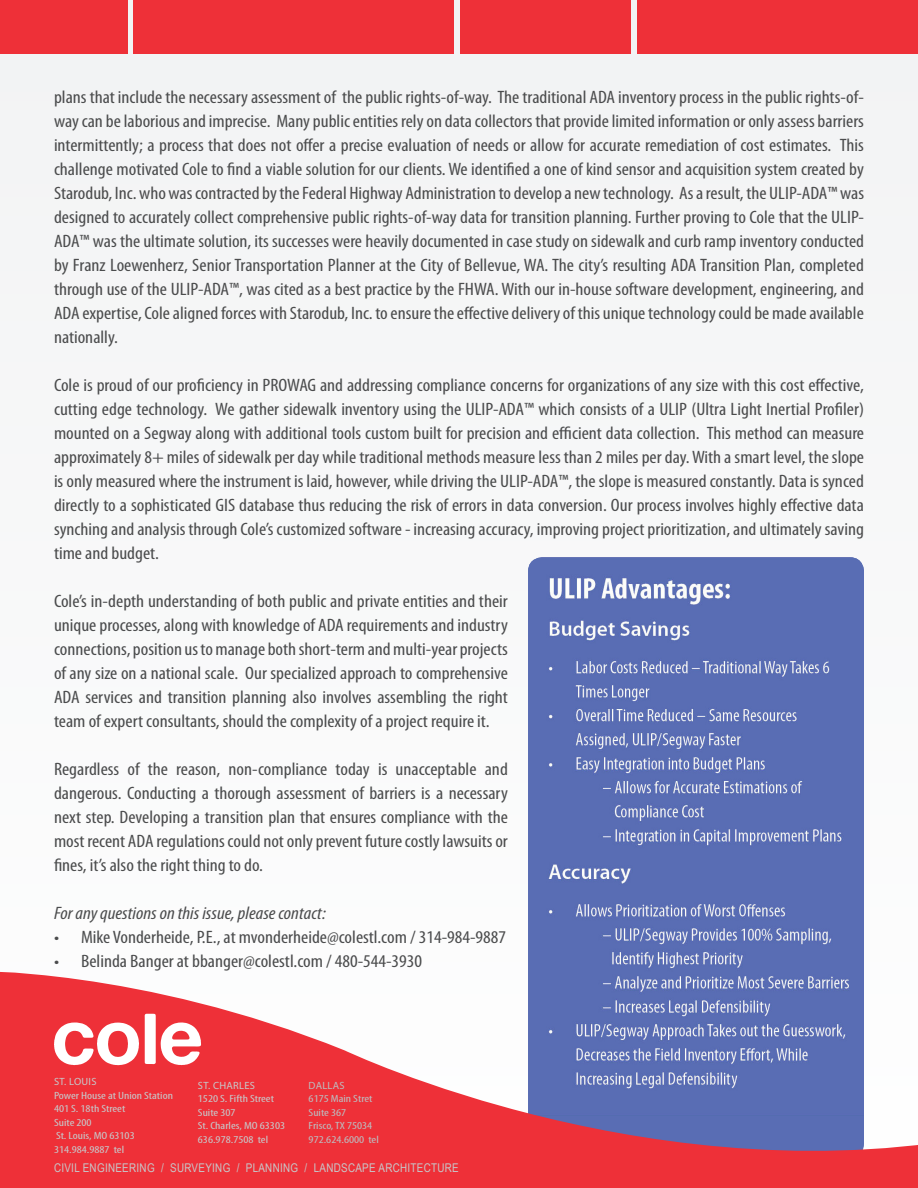
<style>
.page{position:relative;width:918px;height:1188px;background:#fff}
.page>*{position:absolute;margin:0;border:0;box-sizing:border-box;transform-origin:0 0}
.t1{font:condensed 18px/24px "Myriad Pro";color:#4b4c4d;text-align:justify;scale:1.1 1}
.t2{font:italic condensed 18px "Myriad Pro";color:#4b4c4d;scale:1.1 1}
.t3{font:12px "Arial Narrow";letter-spacing:.025em;color:#c7c8ca}
.Name{font:condensed 10.5px "Myriad Pro";color:#c7c8ca;scale:1.25 1}
.Name-2{font:condensed 10.5px "Myriad Pro";color:#bcbdc0;scale:1.25 1}
.t4{font:10.5px "Myriad Pro";letter-spacing:.025em;color:#c7c8ca}
.t5{font:10.5px "Myriad Pro";letter-spacing:.025em;color:#bcbdc0}
</style>
<div class="page">
<div style="left:0;top:0;width:918px;height:1167px;background:#f2f3f4"></div>
<div style="left:638px;top:0;width:280px;height:54px;background:#ee3038"></div>
<div style="left:0;top:0;width:127px;height:54px;background:#ee3038"></div>
<div style="left:134px;top:0;width:320px;height:54px;background:#ee3038"></div>
<div style="left:460px;top:0;width:171px;height:54px;background:#ee3038"></div>
<img style="left:528px;top:557px;width:336px;height:411px">
<svg style="left:0;top:968px;width:918px;height:220px"></svg>
<svg style="left:54px;top:1022px;width:85px;height:43px"></svg>
<svg style="left:145px;top:1014px;width:56px;height:51px"></svg>
<p class="t1" style="left:54px;top:85px;width:738px">plans that include the necessary assessment of the public rights-of-way. The traditional ADA inventory process in the public rights-of&shy;way can be laborious and imprecise. Many public entities rely on data collectors that provide limited information or only assess barriers intermittently; a process that does not offer a precise evaluation of needs or allow for accurate remediation of cost estimates. This challenge motivated Cole to find a viable solution for our clients. We identified a one of kind sensor and acquisition system created by Starodub, Inc. who was contracted by the Federal Highway Administration to develop a new technology. As a result, the ULIP-ADA™ was designed to accurately collect comprehensive public rights-of-way data for transition planning. Further proving to Cole that the ULIP-ADA™ was the ultimate solution, its successes were heavily documented in case study on sidewalk and curb ramp inventory conducted by Franz Loewenherz, Senior Transportation Planner at the City of Bellevue, WA. The city’s resulting ADA Transition Plan, completed through use of the ULIP-ADA™, was cited as a best practice by the FHWA. With our in-house software development, engineering, and ADA expertise, Cole aligned forces with Starodub, Inc. to ensure the effective delivery of this unique technology could be made available nationally.</p>
<p class="t1" style="left:54px;top:373px;width:738px">Cole is proud of our proficiency in PROWAG and addressing compliance concerns for organizations of any size with this cost effective, cutting edge technology. We gather sidewalk inventory using the ULIP-ADA™ which consists of a ULIP (Ultra Light Inertial Profiler) mounted on a Segway along with additional tools custom built for precision and efficient data collection. This method can measure approximately 8+ miles of sidewalk per day while traditional methods measure less than 2 miles per day. With a smart level, the slope is only measured where the instrument is laid, however, while driving the ULIP-ADA™, the slope is measured constantly. Data is synced directly to a sophisticated GIS database thus reducing the risk of errors in data conversion. Our process involves highly effective data synching and analysis through Cole’s customized software - increasing accuracy, improving project prioritization, and ultimately saving time and budget.</p>
<p class="t1" style="left:54px;top:589px;width:414px">Cole’s in-depth understanding of both public and private entities and their unique processes, along with knowledge of ADA requirements and industry connections, position us to manage both short-term and multi-year projects of any size on a national scale. Our specialized approach to comprehensive ADA services and transition planning also involves assembling the right team of expert consultants, should the complexity of a project require it.</p>
<p class="t1" style="left:54px;top:757px;width:414px">Regardless of the reason, non-compliance today is unacceptable and dangerous. Conducting a thorough assessment of barriers is a necessary next step. Developing a transition plan that ensures compliance with the most recent ADA regulations could not only prevent future costly lawsuits or fines, it’s also the right thing to do.</p>
<p class="t2" style="left:54px;top:902px;width:249px">For any questions on this issue, please contact:</p>
<p class="t1" style="left:54px;top:925px;width:413px">• Mike Vonderheide, P.E., at mvonderheide@colestl.com / 314-984-9887</p>
<p class="t1" style="left:54px;top:949px;width:336px">• Belinda Banger at bbanger@colestl.com / 480-544-3930</p>
<p class="t4" style="left:54px;top:1075px;width:44px">ST. LOUIS</p>
<p class="Name" style="left:54px;top:1089px;width:97px">Power House at Union Station</p>
<p class="Name" style="left:54px;top:1103px;width:59px">401 S. 18th Street</p>
<p class="Name" style="left:54px;top:1116px;width:32px">Suite 200</p>
<p class="Name" style="left:56px;top:1130px;width:64px">St. Louis, MO 63103</p>
<p class="Name" style="left:54px;top:1143px;width:58px">314.984.9887 tel</p>
<p class="t3" style="left:54px;top:1159px;width:406px">CIVIL ENGINEERING / SURVEYING / PLANNING / LANDSCAPE ARCHITECTURE</p>
<p class="t4" style="left:198px;top:1079px;width:59px">ST. CHARLES</p>
<p class="Name" style="left:198px;top:1092px;width:62px">1520 S. Fifth Street</p>
<p class="Name" style="left:198px;top:1106px;width:32px">Suite 307</p>
<p class="Name" style="left:198px;top:1119px;width:71px">St. Charles, MO 63303</p>
<p class="Name" style="left:198px;top:1133px;width:58px">636.978.7508 tel</p>
<p class="t5" style="left:309px;top:1079px;width:38px">DALLAS</p>
<p class="Name-2" style="left:309px;top:1092px;width:53px">6175 Main Stret</p>
<p class="Name-2" style="left:309px;top:1106px;width:32px">Suite 367</p>
<p class="Name-2" style="left:309px;top:1119px;width:52px">Frisco, TX 75034</p>
<p class="Name-2" style="left:309px;top:1133px;width:58px">972.624.6000 tel</p>
</div>
